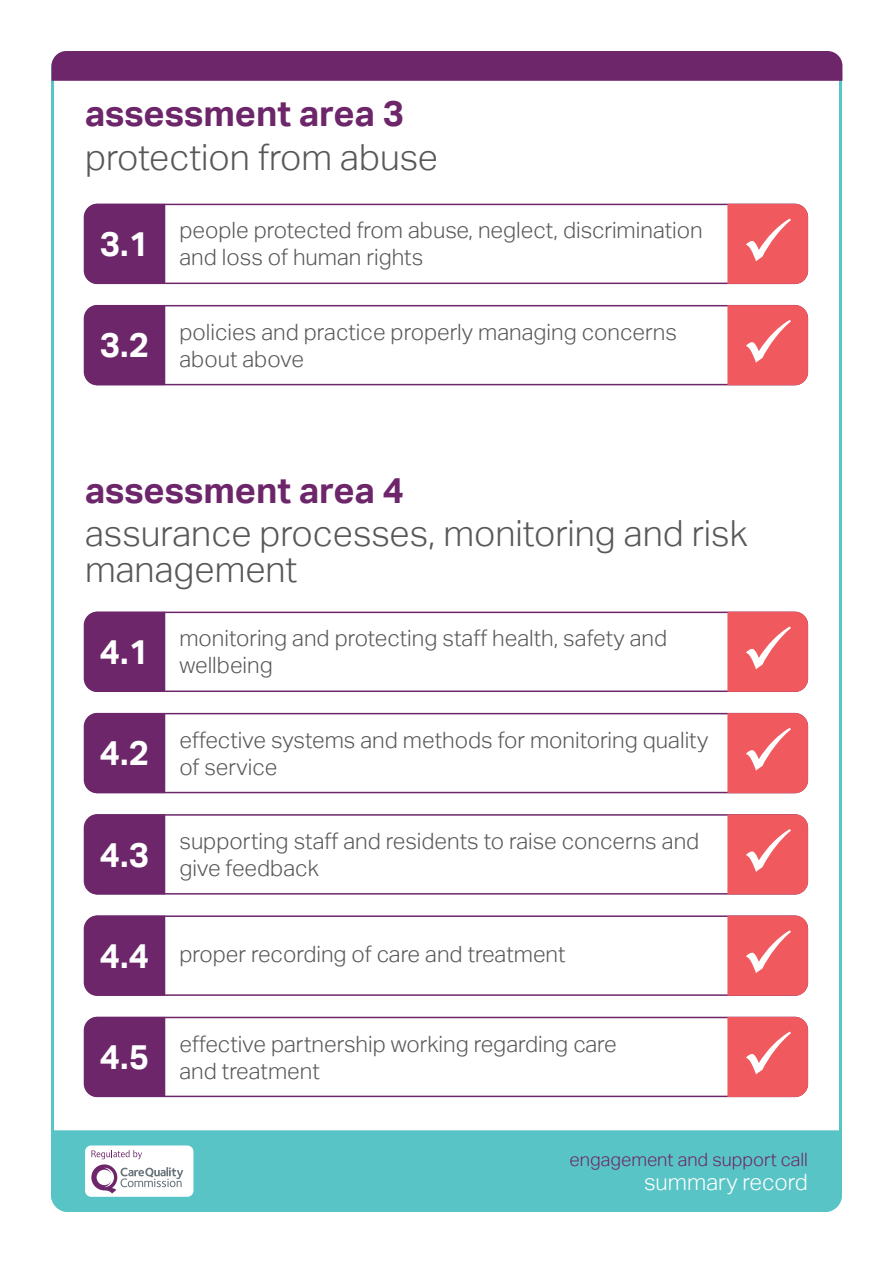
<style>
.page{position:relative;width:893px;height:1263px;background:#fff}
.page>*{position:absolute;margin:0;border:0;box-sizing:border-box;transform-origin:0 0}
.t1{font:300 36px/36px "Aktiv Grotesk";color:#57585a}
.t2{font:700 36px "Aktiv Grotesk";color:#6c2669}
.t3{font:700 34.5px "Aktiv Grotesk";color:#fff}
.t4{font:300 22.5px/27px "Aktiv Grotesk";color:#57585a}
.t5{font:300 22.5px "Aktiv Grotesk";color:#fff}
.t6{font:300 18.3px "Aktiv Grotesk";color:#6c2669}
</style>
<div class="page">
<div style="left:51px;top:1130px;width:791px;height:82px;background:#59c4c5"></div>
<svg style="left:85px;top:1145px;width:108px;height:52px"></svg>
<div style="left:52px;top:51px;width:790px;height:30px;background:#6c2669"></div>
<div style="left:84px;top:204px;width:724px;height:80px;border:2px solid #6c2669;border-radius:13px"></div>
<div style="left:84px;top:612px;width:724px;height:80px;border:2px solid #6c2669;border-radius:13px"></div>
<div style="left:84px;top:305px;width:724px;height:80px;border:2px solid #6c2669;border-radius:13px"></div>
<div style="left:84px;top:713px;width:724px;height:80px;border:2px solid #6c2669;border-radius:13px"></div>
<div style="left:84px;top:814px;width:724px;height:80px;border:2px solid #6c2669;border-radius:13px"></div>
<div style="left:84px;top:915px;width:724px;height:81px;border:2px solid #6c2669;border-radius:13px"></div>
<div style="left:84px;top:1017px;width:724px;height:80px;border:2px solid #6c2669;border-radius:13px"></div>
<div style="left:85px;top:204px;width:80px;height:80px;background:#6c2669"></div>
<div style="left:85px;top:612px;width:80px;height:80px;background:#6c2669"></div>
<div style="left:85px;top:305px;width:80px;height:80px;background:#6c2669"></div>
<div style="left:85px;top:713px;width:80px;height:80px;background:#6c2669"></div>
<div style="left:85px;top:814px;width:80px;height:80px;background:#6c2669"></div>
<div style="left:85px;top:916px;width:80px;height:80px;background:#6c2669"></div>
<div style="left:85px;top:1017px;width:80px;height:80px;background:#6c2669"></div>
<div style="left:727px;top:204px;width:81px;height:80px;background:#f05a5f"></div>
<div style="left:727px;top:612px;width:81px;height:80px;background:#f05a5f"></div>
<div style="left:727px;top:305px;width:81px;height:80px;background:#f05a5f"></div>
<div style="left:727px;top:713px;width:81px;height:80px;background:#f05a5f"></div>
<div style="left:727px;top:814px;width:81px;height:80px;background:#f05a5f"></div>
<div style="left:727px;top:916px;width:81px;height:80px;background:#f05a5f"></div>
<div style="left:727px;top:1017px;width:81px;height:80px;background:#f05a5f"></div>
<p class="t2" style="left:85px;top:93px;width:321px">assessment area 3</p>
<p class="t1" style="left:85px;top:139px;width:354px">protection from abuse</p>
<p class="t3" style="left:100px;top:224px;width:51px">3.1</p>
<p class="t3" style="left:100px;top:325px;width:51px">3.2</p>
<p class="t4" style="left:179px;top:217px;width:525px">people protected from abuse, neglect, discrimination and loss of human rights</p>
<p class="t4" style="left:179px;top:319px;width:499px">policies and practice properly managing concerns about above</p>
<p class="t2" style="left:85px;top:470px;width:321px">assessment area 4</p>
<p class="t1" style="left:85px;top:516px;width:664px">assurance processes, monitoring and risk management</p>
<p class="t3" style="left:100px;top:632px;width:51px">4.1</p>
<p class="t3" style="left:100px;top:733px;width:51px">4.2</p>
<p class="t3" style="left:100px;top:835px;width:51px">4.3</p>
<p class="t3" style="left:100px;top:936px;width:51px">4.4</p>
<p class="t3" style="left:100px;top:1037px;width:51px">4.5</p>
<p class="t4" style="left:179px;top:625px;width:489px">monitoring and protecting staff health, safety and wellbeing</p>
<p class="t4" style="left:179px;top:727px;width:530px">effective systems and methods for monitoring quality of service</p>
<p class="t4" style="left:179px;top:828px;width:521px">supporting staff and residents to raise concerns and give feedback</p>
<p class="t4" style="left:179px;top:940px;width:388px">proper recording of care and treatment</p>
<p class="t4" style="left:179px;top:1031px;width:439px">effective partnership working regarding care and treatment</p>
<p class="t6" style="left:570px;top:1148px;width:240px">engagement and support call</p>
<p class="t5" style="left:644px;top:1168px;width:165px">summary record</p>
</div>
